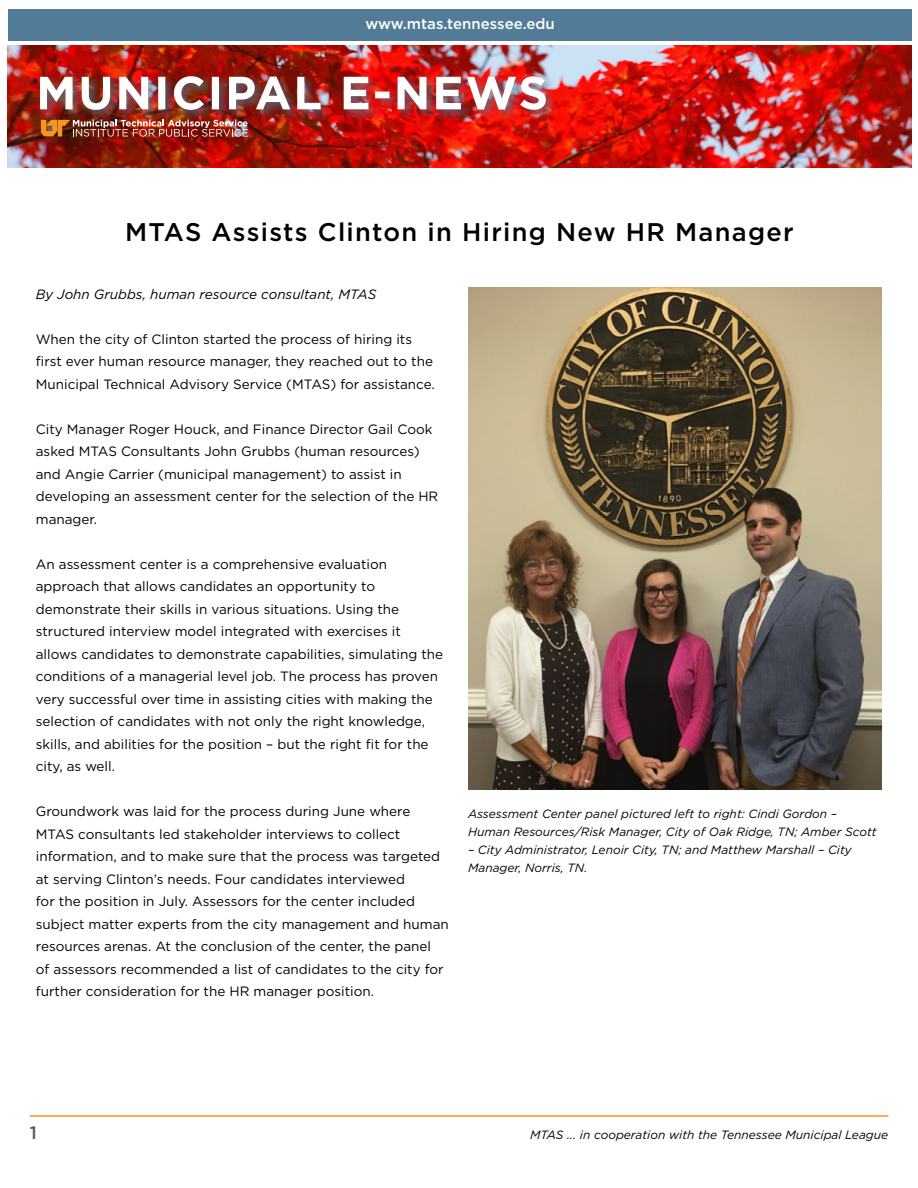
<style>
.page{position:relative;width:918px;height:1188px;background:#fff}
.page>*{position:absolute;margin:0;border:0;box-sizing:border-box;transform-origin:0 0}
.t1{font:500 25.5px "Gotham";letter-spacing:.05em;color:#000}
.t2{font:500 18px "Gotham";color:#58595b}
.t3{font:500 15px "Gotham";color:#fff}
.t4{font:13.5px/22.5px "Gotham";color:#000}
.t5{font:italic 13.5px "Gotham";color:#000}
.t6{font:italic 12px/18px "Gotham";color:#000}
</style>
<div class="page">
<hr style="left:30px;top:1115px;width:858px;height:2px;background:#f7941e">
<div style="left:8px;top:9px;width:904px;height:31px;background:#517b96"></div>
<img style="left:8px;top:45px;width:904px;height:122px">
<div style="left:36px;top:72px;width:522px;height:50px;background:#517b96;opacity:.75"></div>
<img style="left:40px;top:76px;width:506px;height:34px">
<img style="left:32px;top:110px;width:247px;height:58px">
<img style="left:41px;top:120px;width:207px;height:17px">
<img style="left:468px;top:287px;width:414px;height:503px">
<p class="t3" style="left:365px;top:14px;width:191px">www.mtas.tennessee.edu</p>
<h1 class="t1" style="left:125px;top:216px;width:670px">MTAS Assists Clinton in Hiring New HR Manager</h1>
<p class="t5" style="left:36px;top:285px;width:342px">By John Grubbs, human resource consultant, MTAS</p>
<p class="t4" style="left:36px;top:327px;width:401px">When the city of Clinton started the process of hiring its first ever human resource manager, they reached out to the<br>Municipal Technical Advisory Service (MTAS) for assistance.</p>
<p class="t4" style="left:36px;top:417px;width:404px">City Manager Roger Houck, and Finance Director Gail Cook asked MTAS Consultants John Grubbs (human resources) and Angie Carrier (municipal management) to assist in developing an assessment center for the selection of the HR manager.</p>
<p class="t4" style="left:36px;top:552px;width:409px">An assessment center is a comprehensive evaluation approach that allows candidates an opportunity to demonstrate their skills in various situations. Using the structured interview model integrated with exercises it allows candidates to demonstrate capabilities, simulating the conditions of a managerial level job. The process has proven very successful over time in assisting cities with making the selection of candidates with not only the right knowledge, skills, and abilities for the position – but the right fit for the city, as well.</p>
<p class="t4" style="left:36px;top:800px;width:414px">Groundwork was laid for the process during June where MTAS consultants led stakeholder interviews to collect information, and to make sure that the process was targeted at serving Clinton’s needs. Four candidates interviewed<br>for the position in July. Assessors for the center included subject matter experts from the city management and human resources arenas. At the conclusion of the center, the panel<br>of assessors recommended a list of candidates to the city for further consideration for the HR manager position.</p>
<p class="t6" style="left:468px;top:804px;width:410px">Assessment Center panel pictured left to right: Cindi Gordon –<br>Human Resources/Risk Manager, City of Oak Ridge, TN; Amber Scott</p>
<p class="t6" style="left:468px;top:840px;width:385px">– City Administrator, Lenoir City, TN; and Matthew Marshall – City<br>Manager, Norris, TN.</p>
<h2 class="t2" style="left:30px;top:1121px;width:9px">1</h2>
<p class="t6" style="left:530px;top:1126px;width:360px">MTAS ... in cooperation with the Tennessee Municipal League</p>
</div>
